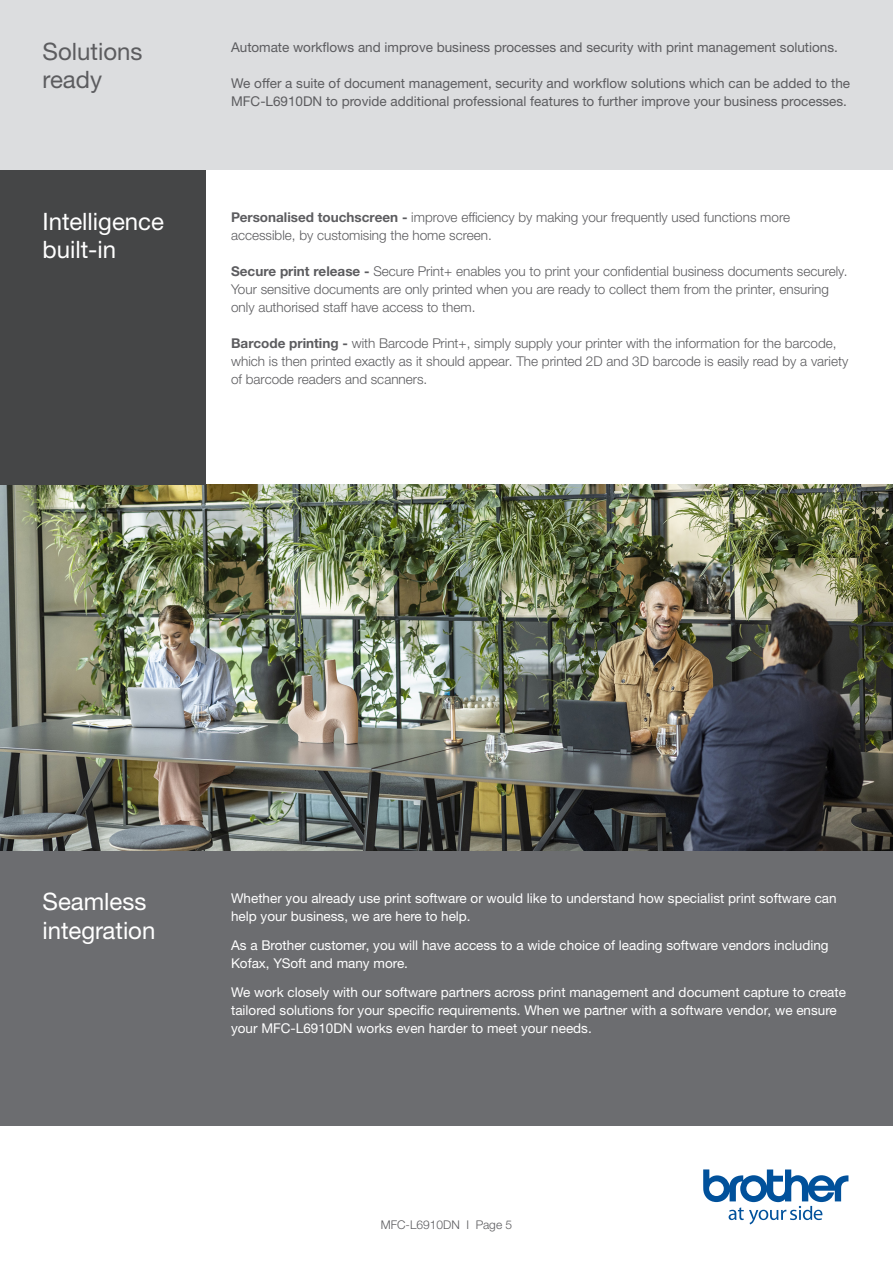
<style>
.page{position:relative;width:893px;height:1263px;background:#fff}
.page>*{position:absolute;margin:0;border:0;box-sizing:border-box;transform-origin:0 0}
.t1{font:24px/28.5px "Helvetica Neue LTW1 G";color:#fff}
.t2{font:24px/28.5px "Helvetica Neue LTW1 G";color:#5c5c5f}
.t3{font:300 13.5px/18px "Helvetica Neue LTW1 G";color:#5c5c5f}
.t4{font:13.5px/18px "Helvetica Neue LTW1 G";color:#fff}
.t5{font:13.5px/18px "Helvetica Neue LTW1 G";color:#5c5c5f}
.Body{font:300 12px "Helvetica Neue LTW1 G";color:#5c5c5f}
.s1{font-weight:700}
</style>
<div class="page">
<svg style="left:703px;top:1169px;width:145px;height:55px"></svg>
<div style="left:0;top:850px;width:893px;height:276px;background:#6c6d70"></div>
<div style="left:0;top:0;width:893px;height:170px;background:#dcdddf"></div>
<img style="left:0;top:484px;width:893px;height:366px">
<div style="left:0;top:170px;width:206px;height:314px;background:#454647"></div>
<p class="t2" style="left:43px;top:37px;width:102px">Solutions ready</p>
<p class="t5" style="left:231px;top:38px;width:608px">Automate workflows and improve business processes and security with print management solutions.</p>
<p class="t5" style="left:231px;top:74px;width:621px">We offer a suite of document management, security and workflow solutions which can be added to the<br>MFC-L6910DN to provide additional professional features to further improve your business processes.</p>
<p class="t1" style="left:43px;top:207px;width:123px">Intelligence built-in</p>
<p class="t3" style="left:231px;top:208px;width:561px"><span class="s1">Personalised touchscreen -</span> improve efficiency by making your frequently used functions more accessible, by customising the home screen.</p>
<p class="t3" style="left:231px;top:262px;width:618px"><span class="s1">Secure print release -</span> Secure Print+ enables you to print your confidential business documents securely.<br>Your sensitive documents are only printed when you are ready to collect them from the printer, ensuring only authorised staff have access to them.</p>
<p class="t3" style="left:231px;top:334px;width:619px"><span class="s1">Barcode printing -</span> with Barcode Print+, simply supply your printer with the information for the barcode, which is then printed exactly as it should appear. The printed 2D and 3D barcode is easily read by a variety of barcode readers and scanners.</p>
<p class="t1" style="left:43px;top:887px;width:114px">Seamless integration</p>
<p class="t4" style="left:231px;top:889px;width:607px">Whether you already use print software or would like to understand how specialist print software can help your business, we are here to help.</p>
<p class="t4" style="left:231px;top:936px;width:599px">As a Brother customer, you will have access to a wide choice of leading software vendors including<br>Kofax, YSoft and many more.</p>
<p class="t4" style="left:231px;top:983px;width:616px">We work closely with our software partners across print management and document capture to create tailored solutions for your specific requirements. When we partner with a software vendor, we ensure your MFC-L6910DN works even harder to meet your needs.</p>
<p class="Body" style="left:381px;top:1217px;width:133px">MFC-L6910DN I Page 5</p>
</div>
